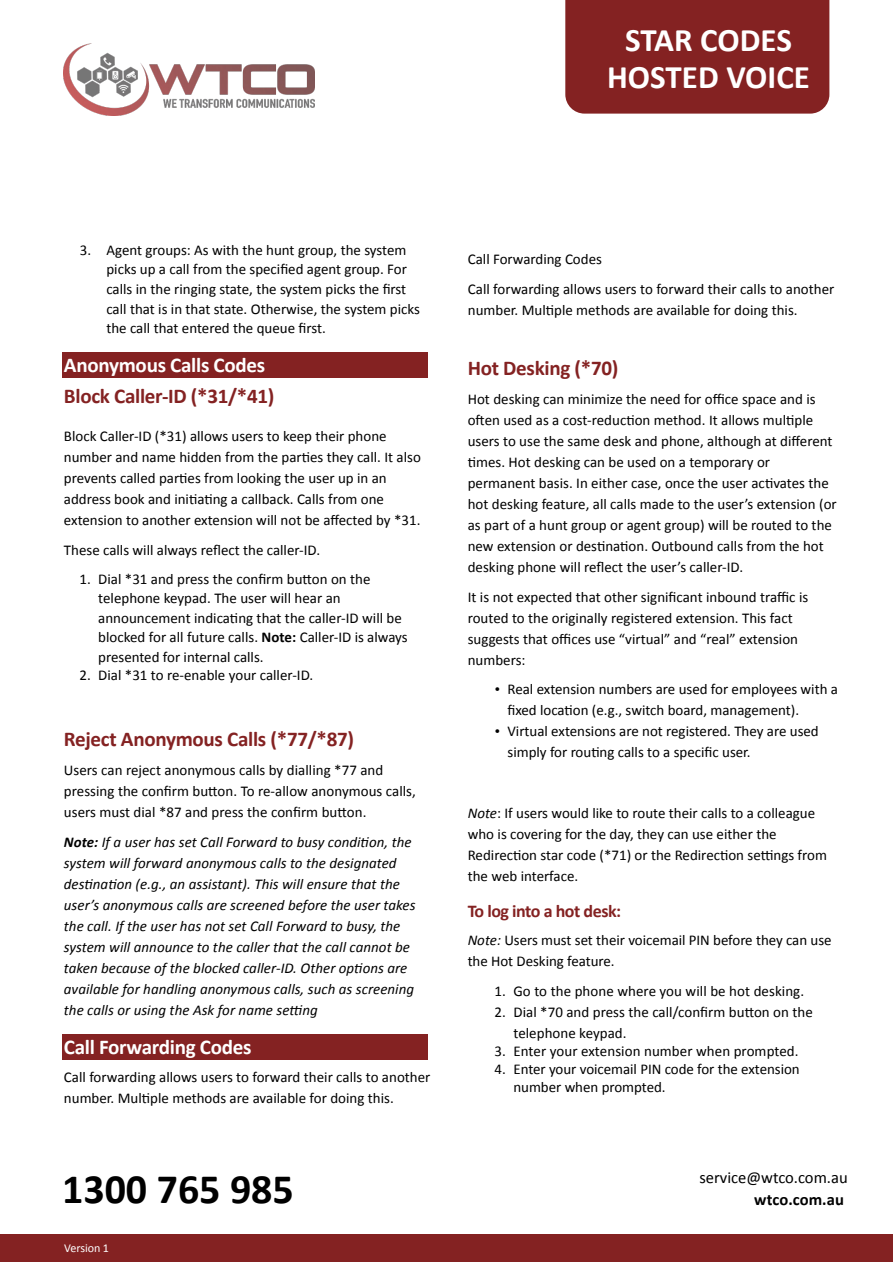
<style>
.page{position:relative;width:893px;height:1262px;background:#fff}
.page>*{position:absolute;margin:0;border:0;box-sizing:border-box;transform-origin:0 0}
.t1{font:700 42px "Calibri";color:#000}
.t2{font:700 33px/36.6px "Calibri";color:#fff;text-align:center}
.t3{font:700 21px "Calibri";letter-spacing:-.015em;color:#842222}
.t4{font:700 21px "Calibri";letter-spacing:-.015em;color:#fff}
.t5{font:700 18px "Calibri";letter-spacing:-.025em;color:#842222}
.t6{font:16.5px "Calibri";color:#000}
.t7{font:700 16.5px "Calibri";letter-spacing:.005em;color:#000}
.t8{font:15px/21px "Calibri";color:#000}
.t9{font:italic 15px/21px "Calibri";letter-spacing:.005em;color:#000}
.t10{font:12px "Calibri";letter-spacing:-.005em;color:#fff}
.s1{font-weight:700}
.s2{font-family:"Times New Roman"}
.s3{font-style:italic}
</style>
<div class="page">
<div style="left:565px;top:0;width:264px;height:114px;background:#842222"></div>
<img style="left:64px;top:44px;width:250px;height:72px">
<div style="left:0;top:1234px;width:892px;height:27px;background:#842222"></div>
<div style="left:62px;top:352px;width:365px;height:26px;background:#842222"></div>
<div style="left:62px;top:1033px;width:365px;height:26px;background:#842222"></div>
<h2 class="t2" style="left:607px;top:21px;width:204px">STAR CODES<br>HOSTED VOICE</h2>
<p class="t8" style="left:106px;top:240px;width:315px;line-height:19.5px;text-indent:-27px">3. Agent groups: As with the hunt group, the system picks up a call from the specified agent group. For calls in the ringing state, the system picks the first call that is in that state. Otherwise, the system picks the call that entered the queue first.</p>
<h3 class="t4" style="left:64px;top:350px;width:203px">Anonymous Calls Codes</h3>
<h3 class="t3" style="left:64px;top:381px;width:212px">Block Caller-ID (*31/*41)</h3>
<p class="t8" style="left:64px;top:425px;width:358px">Block Caller-ID (*31) allows users to keep their phone number and name hidden from the parties they call. It also prevents called parties from looking the user up in an address book and initiating a callback. Calls from one extension to another extension will not be affected by *31.</p>
<p class="t8" style="left:64px;top:539px;width:258px">These calls will always reflect the caller-ID.</p>
<p class="t8" style="left:98px;top:568px;width:311px;line-height:19.5px;text-indent:-19px">1. Dial *31 and press the confirm button on the telephone keypad. The user will hear an announcement indicating that the caller-ID will be blocked for all future calls. <span class="s1">Note:</span> Caller-ID is always presented for internal calls.</p>
<p class="t8" style="left:79px;top:664px;width:235px">2. Dial *31 to re-enable your caller-ID.</p>
<h3 class="t3" style="left:64px;top:724px;width:291px">Reject Anonymous Calls (*77/*87)</h3>
<p class="t8" style="left:64px;top:758px;width:353px">Users can reject anonymous calls by dialling *77 and pressing the confirm button. To re-allow anonymous calls, users must dial *87 and press the confirm button.</p>
<p class="t9" style="left:64px;top:830px;width:353px"><span class="s1">Note:</span> If a user has set Call Forward to busy condition, the system will forward anonymous calls to the designated destination (e.g., an assistant). This will ensure that the user’s anonymous calls are screened before the user takes the call. If the user has not set Call Forward to busy, the system will announce to the caller that the call cannot be taken because of the blocked caller-ID. Other options are available for handling anonymous calls, such as screening the calls or using the Ask for name setting</p>
<h3 class="t4" style="left:64px;top:1032px;width:189px">Call Forwarding Codes</h3>
<p class="t8" style="left:64px;top:1065px;width:368px">Call forwarding allows users to forward their calls to another number. Multiple methods are available for doing this.</p>
<h1 class="t1" style="left:62px;top:1159px;width:233px">1300 765 985</h1>
<p class="t10" style="left:64px;top:1240px;width:46px">Version 1</p>
<p class="t8" style="left:468px;top:244px;width:368px;line-height:30px">Call Forwarding Codes<br>Call forwarding allows users to forward their calls to another</p>
<p class="t8" style="left:468px;top:299px;width:331px">number. Multiple methods are available for doing this.</p>
<h3 class="t3" style="left:467px;top:353px;width:152px">Hot Desking (*70)</h3>
<p class="t8" style="left:467px;top:388px;width:370px">Hot desking can minimize the need for office space and is often used as a cost-reduction method. It allows multiple users to use the same desk and phone, although at different times. Hot desking can be used on a temporary or permanent basis. In either case, once the user activates the hot desking feature, all calls made to the user’s extension (or as part of a hunt group or agent group) will be routed to the new extension or destination. Outbound calls from the hot desking phone will reflect the user’s caller-ID.</p>
<p class="t8" style="left:467px;top:586px;width:342px">It is not expected that other significant inbound traffic is routed to the originally registered extension. This fact suggests that offices use “virtual” and “real” extension numbers:</p>
<p class="t8" style="left:507px;top:678px;width:332px;text-indent:-13px"><span class="s2">•</span> Real extension numbers are used for employees with a fixed location (e.g., switch board, management).</p>
<p class="t8" style="left:507px;top:720px;width:313px;text-indent:-13px"><span class="s2">•</span> Virtual extensions are not registered. They are used simply for routing calls to a specific user.</p>
<p class="t8" style="left:467px;top:802px;width:361px"><span class="s3">Note</span>: If users would like to route their calls to a colleague who is covering for the day, they can use either the Redirection star code (*71) or the Redirection settings from the web interface.</p>
<p class="t5" style="left:467px;top:898px;width:155px">To log into a hot desk:</p>
<p class="t8" style="left:467px;top:929px;width:365px"><span class="s3">Note:</span> Users must set their voicemail PIN before they can use the Hot Desking feature.</p>
<p class="t8" style="left:494px;top:980px;width:311px">1. Go to the phone where you will be hot desking.</p>
<p class="t8" style="left:513px;top:1001px;width:301px;text-indent:-19px">2. Dial *70 and press the call/confirm button on the telephone keypad.</p>
<p class="t8" style="left:494px;top:1040px;width:305px">3. Enter your extension number when prompted.</p>
<p class="t8" style="left:513px;top:1059px;width:288px;line-height:18px;text-indent:-19px">4. Enter your voicemail PIN code for the extension number when prompted.</p>
<p class="t6" style="left:699px;top:1166px;width:150px">service@wtco.com.au</p>
<p class="t7" style="left:754px;top:1188px;width:91px">wtco.com.au</p>
</div>
